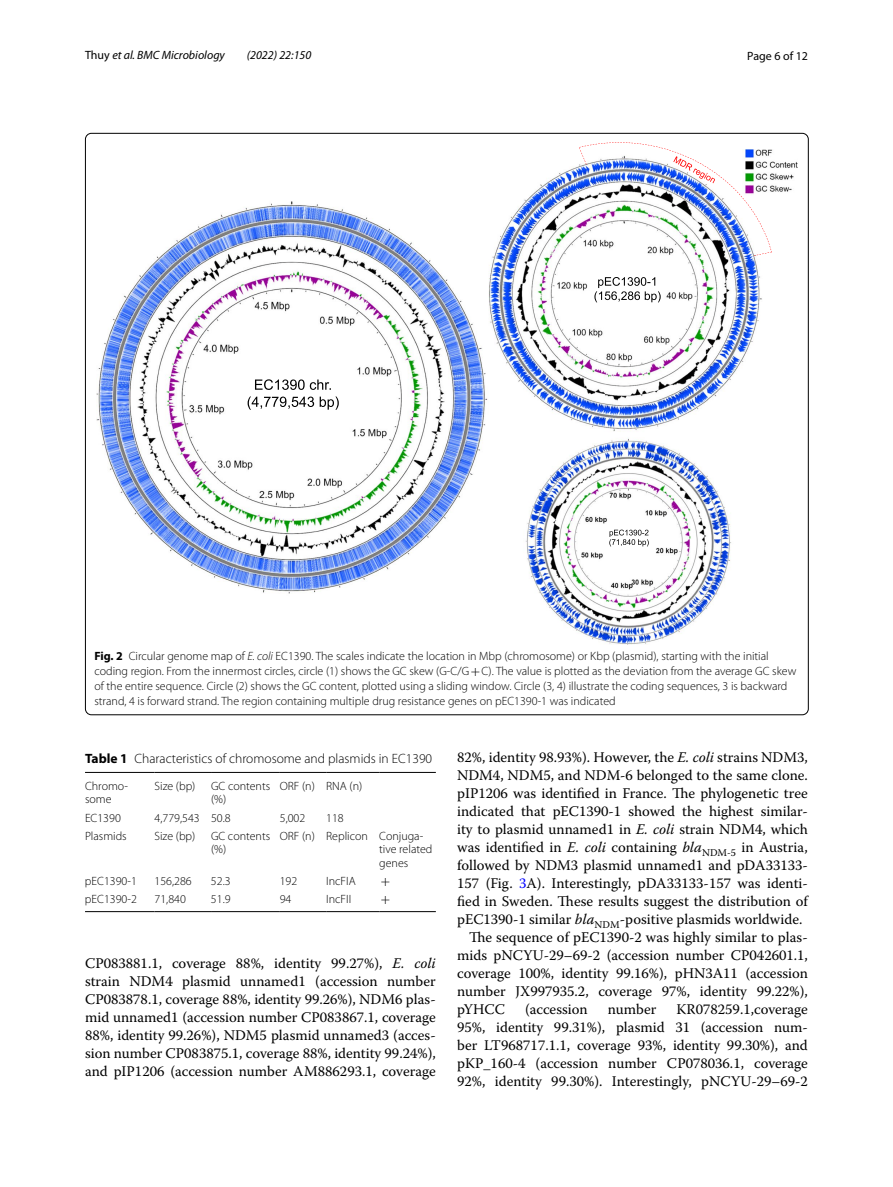
<style>
.page{position:relative;width:893px;height:1187px;background:#fff}
.page>*{position:absolute;margin:0;border:0;box-sizing:border-box;transform-origin:0 0}
.t1{font:14.7px/18px "Warnock Pro";color:#000;text-align:justify}
.t2{font:300 13.5px "Myriad Pro";color:#000}
.t3{font:300 12px/13.5px "Myriad Pro";color:#000}
.t4{font:italic 12px "Myriad Pro";color:#000}
.t5{font:12px "Myriad Pro";color:#000}
.t6{font:12px "MTSY";color:#000}
.s1{font-style:normal}
.s2{font-weight:700}
.s3{font-style:italic}
.s4{font-family:"MTSY";font-weight:400}
.s5{color:#00f}
</style>
<div class="page">
<img style="left:97px;top:150px;width:700px;height:494px">
<svg style="left:255px;top:379px;width:76px;height:11px"></svg>
<svg style="left:248px;top:396px;width:91px;height:14px"></svg>
<svg style="left:594px;top:277px;width:67px;height:25px"></svg>
<svg style="left:609px;top:529px;width:40px;height:17px"></svg>
<img style="left:579px;top:142px;width:193px;height:114px">
<hr style="left:85px;top:772px;width:70px;height:1px;background:#000">
<hr style="left:155px;top:772px;width:56px;height:1px;background:#000">
<hr style="left:211px;top:772px;width:69px;height:1px;background:#000">
<hr style="left:280px;top:772px;width:46px;height:1px;background:#000">
<hr style="left:326px;top:772px;width:53px;height:1px;background:#000">
<hr style="left:379px;top:772px;width:57px;height:1px;background:#000">
<hr style="left:85px;top:911px;width:70px;height:1px;background:#000">
<hr style="left:155px;top:911px;width:56px;height:1px;background:#000">
<hr style="left:211px;top:911px;width:69px;height:1px;background:#000">
<hr style="left:280px;top:911px;width:46px;height:1px;background:#000">
<hr style="left:326px;top:911px;width:53px;height:1px;background:#000">
<hr style="left:379px;top:911px;width:57px;height:1px;background:#000">
<p class="t4" style="left:85px;top:48px;width:141px"><span class="s1">Thuy</span> et al. BMC Microbiology</p>
<p class="t4" style="left:247px;top:48px;width:66px">(2022) 22:150</p>
<p class="t5" style="left:747px;top:48px;width:62px">Page 6 of 12</p>
<p class="t3" style="left:94px;top:648px;width:703px;line-height:15px"><span class="s2">Fig. 2</span> Circular genome map of <span class="s3">E. coli</span> EC1390. The scales indicate the location in Mbp (chromosome) or Kbp (plasmid), starting with the initial coding region. From the innermost circles, circle (1) shows the GC skew (G-C/G<span class="s4">+</span>C). The value is plotted as the deviation from the average GC skew of the entire sequence. Circle (2) shows the GC content, plotted using a sliding window. Circle (3, 4) illustrate the coding sequences, 3 is backward strand, 4 is forward strand. The region containing multiple drug resistance genes on pEC1390-1 was indicated</p>
<p class="t2" style="left:85px;top:750px;width:349px"><span class="s2">Table 1</span> Characteristics of chromosome and plasmids in EC1390</p>
<p class="t3" style="left:85px;top:779px;width:45px">Chromo‑ some</p>
<p class="t3" style="left:155px;top:779px;width:42px">Size (bp)</p>
<p class="t3" style="left:211px;top:779px;width:61px">GC contents (%)</p>
<p class="t3" style="left:280px;top:779px;width:84px">ORF (n) RNA (n)</p>
<p class="t3" style="left:85px;top:810px;width:37px">EC1390</p>
<p class="t3" style="left:155px;top:810px;width:78px">4,779,543 50.8</p>
<p class="t3" style="left:280px;top:810px;width:27px">5,002</p>
<p class="t3" style="left:326px;top:810px;width:19px">118</p>
<p class="t3" style="left:85px;top:829px;width:43px">Plasmids</p>
<p class="t3" style="left:155px;top:829px;width:42px">Size (bp)</p>
<p class="t3" style="left:211px;top:829px;width:61px">GC contents (%)</p>
<p class="t3" style="left:379px;top:829px;width:55px;text-indent:-99px">ORF (n) Replicon Conjuga‑ tive related genes</p>
<p class="t3" style="left:85px;top:874px;width:53px">pEC1390-1</p>
<p class="t3" style="left:155px;top:874px;width:39px">156,286</p>
<p class="t3" style="left:211px;top:874px;width:21px">52.3</p>
<p class="t3" style="left:280px;top:874px;width:19px">192</p>
<p class="t3" style="left:326px;top:874px;width:31px">IncFIA</p>
<p class="t6" style="left:381px;top:873px;width:11px">+</p>
<p class="t3" style="left:85px;top:892px;width:53px">pEC1390-2</p>
<p class="t3" style="left:155px;top:892px;width:33px">71,840</p>
<p class="t3" style="left:211px;top:892px;width:21px">51.9</p>
<p class="t3" style="left:280px;top:892px;width:13px">94</p>
<p class="t3" style="left:326px;top:892px;width:27px">IncFII</p>
<p class="t6" style="left:381px;top:891px;width:11px">+</p>
<p class="t1" style="left:85px;top:954px;width:352px">CP083881.1, coverage 88%, identity 99.27%), <span class="s3">E. coli </span>strain NDM4 plasmid unnamed1 (accession number CP083878.1, coverage 88%, identity 99.26%), NDM6 plas&shy;mid unnamed1 (accession number CP083867.1, coverage 88%, identity 99.26%), NDM5 plasmid unnamed3 (acces&shy;sion number CP083875.1, coverage 88%, identity 99.24%), and pIP1206 (accession number AM886293.1, coverage</p>
<p class="t1" style="left:457px;top:747px;width:352px">82%, identity 98.93%). However, the <span class="s3">E. coli</span> strains NDM3,</p>
<p class="t1" style="left:457px;top:765px;width:352px">NDM4, NDM5, and NDM-6 belonged to the same clone.</p>
<p class="t1" style="left:457px;top:783px;width:352px">pIP1206 was identified in France. The phylogenetic tree</p>
<p class="t1" style="left:457px;top:801px;width:352px">indicated that pEC1390-1 showed the highest similar-</p>
<p class="t1" style="left:457px;top:819px;width:352px">ity to plasmid unnamed1 in <span class="s3">E. coli</span> strain NDM4, which</p>
<p class="t1" style="left:457px;top:837px;width:352px">was identified in <span class="s3">E. coli</span> containing <span class="s3">bla</span><sub>NDM-5</sub> in Austria,</p>
<p class="t1" style="left:457px;top:855px;width:352px">followed by NDM3 plasmid unnamed1 and pDA33133-</p>
<p class="t1" style="left:457px;top:873px;width:352px">157 (Fig. <span class="s5">3</span>A). Interestingly, pDA33133-157 was identi-</p>
<p class="t1" style="left:457px;top:891px;width:352px">fied in Sweden. These results suggest the distribution of</p>
<p class="t1" style="left:457px;top:909px;width:347px">pEC1390-1 similar <span class="s3">bla</span><sub>NDM</sub>-positive plasmids worldwide.</p>
<p class="t1" style="left:469px;top:927px;width:340px">The sequence of pEC1390-2 was highly similar to plas-</p>
<p class="t1" style="left:457px;top:945px;width:352px">mids pNCYU-29–69-2 (accession number CP042601.1,</p>
<p class="t1" style="left:457px;top:963px;width:352px">coverage 100%, identity 99.16%), pHN3A11 (accession</p>
<p class="t1" style="left:457px;top:981px;width:352px">number JX997935.2, coverage 97%, identity 99.22%),</p>
<p class="t1" style="left:457px;top:999px;width:49px">pYHCC</p>
<p class="t1" style="left:525px;top:999px;width:64px">(accession</p>
<p class="t1" style="left:608px;top:999px;width:50px">number</p>
<p class="t1" style="left:457px;top:999px;width:352px;text-indent:219px">KR078259.1,coverage 95%, identity 99.31%), plasmid 31 (accession num&shy;ber LT968717.1.1, coverage 93%, identity 99.30%), and pKP_160-4 (accession number CP078036.1, coverage 92%, identity 99.30%). Interestingly, pNCYU-29–69-2</p>
</div>
